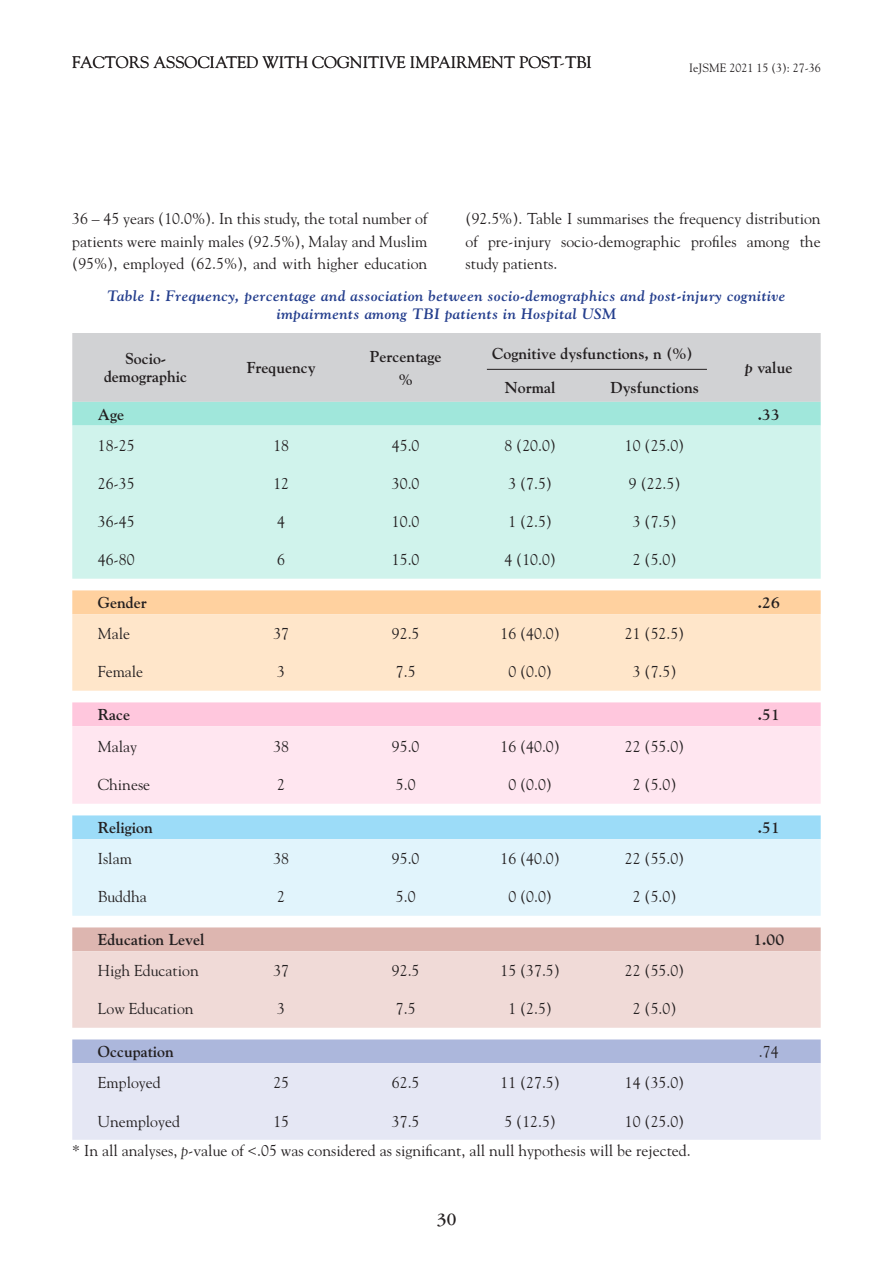
<style>
.page{position:relative;width:893px;height:1263px;background:#fff}
.page>*{position:absolute;margin:0;border:0;box-sizing:border-box;transform-origin:0 0}
.abs_keywords{font:18px "ITC Garamond Std";color:#231f20}
.code_Left{font:16.5px "Goudy Std";color:#231f20}
.abs_bold{font:15.75px "Goudy Std";color:#231f20}
.abs_text{font:15.75px/22.5px "Goudy Std";color:#231f20;text-align:justify}
.abs_bold-2{font:700 15.75px "Goudy Std";color:#231f20}
.table_text{font:italic 700 15px/18px "Goudy Std";letter-spacing:.03em;color:#253f8e;text-align:center}
.t1{font:12px "Goudy Std";color:#231f20}
.s1{font-style:italic}
</style>
<div class="page">
<div style="left:72px;top:333px;width:749px;height:69px;background:#d1d2d4"></div>
<div style="left:72px;top:402px;width:749px;height:24px;background:#a0e7db"></div>
<div style="left:72px;top:426px;width:749px;height:153px;background:#d0f3ec"></div>
<div style="left:72px;top:590px;width:749px;height:24px;background:#ffd19f"></div>
<div style="left:72px;top:614px;width:749px;height:77px;background:#ffe6ca"></div>
<div style="left:72px;top:702px;width:749px;height:24px;background:#ffc7dd"></div>
<div style="left:72px;top:726px;width:749px;height:78px;background:#ffe6f0"></div>
<div style="left:72px;top:815px;width:749px;height:24px;background:#9cdcf8"></div>
<div style="left:72px;top:839px;width:749px;height:77px;background:#e1f4fc"></div>
<div style="left:72px;top:927px;width:749px;height:24px;background:#ddb6b0"></div>
<div style="left:72px;top:951px;width:749px;height:77px;background:#f0dad7"></div>
<div style="left:72px;top:1039px;width:749px;height:24px;background:#acb7dc"></div>
<div style="left:72px;top:1063px;width:749px;height:77px;background:#e5e7f4"></div>
<hr style="left:487px;top:369px;width:220px;height:1px;background:#231f20">
<p class="code_Left" style="left:72px;top:52px;width:521px">FACTORS ASSOCIATED WITH COGNITIVE IMPAIRMENT POST TBI</p>
<p class="code_Left" style="left:560px;top:52px;width:7px">-</p>
<p class="t1" style="left:689px;top:61px;width:133px">IeJSME 2021 15 (3): 27-36</p>
<p class="abs_text" style="left:72px;top:207px;width:357px">36 – 45 years (10.0%). In this study, the total number of patients were mainly males (92.5%), Malay and Muslim (95%), employed (62.5%), and with higher education</p>
<p class="abs_text" style="left:466px;top:207px;width:357px">(92.5%). Table I summarises the frequency distribution of pre-injury socio-demographic profiles among the study patients.</p>
<p class="table_text" style="left:107px;top:287px;width:680px">Table I: Frequency, percentage and association between socio-demographics and post-injury cognitive impairments among TBI patients in Hospital USM</p>
<p class="abs_bold-2" style="left:125px;top:349px;width:43px">Socio-</p>
<p class="abs_bold-2" style="left:104px;top:367px;width:85px">demographic</p>
<p class="abs_bold-2" style="left:247px;top:358px;width:71px">Frequency</p>
<p class="abs_bold-2" style="left:370px;top:347px;width:73px">Percentage</p>
<p class="abs_bold-2" style="left:399px;top:370px;width:16px">%</p>
<p class="abs_bold-2" style="left:492px;top:344px;width:202px">Cognitive dysfunctions, n (%)</p>
<p class="abs_bold-2" style="left:505px;top:378px;width:52px">Normal</p>
<p class="abs_bold-2" style="left:610px;top:378px;width:90px">Dysfunctions</p>
<p class="abs_bold-2" style="left:745px;top:358px;width:49px"><span class="s1">p</span> value</p>
<p class="abs_bold-2" style="left:98px;top:405px;width:28px">Age</p>
<p class="abs_bold-2" style="left:758px;top:405px;width:23px">.33</p>
<p class="abs_bold" style="left:98px;top:435px;width:38px">18-25</p>
<p class="abs_bold" style="left:273px;top:435px;width:17px">18</p>
<p class="abs_bold" style="left:392px;top:435px;width:29px">45.0</p>
<p class="abs_bold" style="left:504px;top:435px;width:53px">8 (20.0)</p>
<p class="abs_bold" style="left:625px;top:435px;width:61px">10 (25.0)</p>
<p class="abs_bold" style="left:98px;top:474px;width:38px">26-35</p>
<p class="abs_bold" style="left:273px;top:474px;width:17px">12</p>
<p class="abs_bold" style="left:392px;top:474px;width:29px">30.0</p>
<p class="abs_bold" style="left:508px;top:474px;width:45px">3 (7.5)</p>
<p class="abs_bold" style="left:629px;top:474px;width:53px">9 (22.5)</p>
<p class="abs_bold" style="left:98px;top:512px;width:38px">36-45</p>
<p class="abs_bold" style="left:277px;top:512px;width:9px">4</p>
<p class="abs_bold" style="left:392px;top:512px;width:29px">10.0</p>
<p class="abs_bold" style="left:508px;top:512px;width:45px">1 (2.5)</p>
<p class="abs_bold" style="left:633px;top:512px;width:45px">3 (7.5)</p>
<p class="abs_bold" style="left:98px;top:550px;width:38px">46-80</p>
<p class="abs_bold" style="left:277px;top:550px;width:9px">6</p>
<p class="abs_bold" style="left:392px;top:550px;width:29px">15.0</p>
<p class="abs_bold" style="left:504px;top:550px;width:53px">4 (10.0)</p>
<p class="abs_bold" style="left:633px;top:550px;width:45px">2 (5.0)</p>
<p class="abs_bold-2" style="left:98px;top:593px;width:50px">Gender</p>
<p class="abs_bold-2" style="left:758px;top:593px;width:23px">.26</p>
<p class="abs_bold" style="left:98px;top:624px;width:34px">Male</p>
<p class="abs_bold" style="left:273px;top:624px;width:17px">37</p>
<p class="abs_bold" style="left:392px;top:624px;width:29px">92.5</p>
<p class="abs_bold" style="left:500px;top:624px;width:61px">16 (40.0)</p>
<p class="abs_bold" style="left:625px;top:624px;width:61px">21 (52.5)</p>
<p class="abs_bold" style="left:98px;top:662px;width:47px">Female</p>
<p class="abs_bold" style="left:277px;top:662px;width:9px">3</p>
<p class="abs_bold" style="left:396px;top:662px;width:21px">7.5</p>
<p class="abs_bold" style="left:508px;top:662px;width:45px">0 (0.0)</p>
<p class="abs_bold" style="left:633px;top:662px;width:45px">3 (7.5)</p>
<p class="abs_bold-2" style="left:98px;top:705px;width:34px">Race</p>
<p class="abs_bold-2" style="left:758px;top:705px;width:23px">.51</p>
<p class="abs_bold" style="left:98px;top:736px;width:41px">Malay</p>
<p class="abs_bold" style="left:273px;top:736px;width:17px">38</p>
<p class="abs_bold" style="left:392px;top:736px;width:29px">95.0</p>
<p class="abs_bold" style="left:500px;top:736px;width:61px">16 (40.0)</p>
<p class="abs_bold" style="left:625px;top:736px;width:61px">22 (55.0)</p>
<p class="abs_bold" style="left:98px;top:775px;width:54px">Chinese</p>
<p class="abs_bold" style="left:277px;top:775px;width:9px">2</p>
<p class="abs_bold" style="left:396px;top:775px;width:21px">5.0</p>
<p class="abs_bold" style="left:508px;top:775px;width:45px">0 (0.0)</p>
<p class="abs_bold" style="left:633px;top:775px;width:45px">2 (5.0)</p>
<p class="abs_bold-2" style="left:98px;top:818px;width:57px">Religion</p>
<p class="abs_bold-2" style="left:758px;top:818px;width:23px">.51</p>
<p class="abs_bold" style="left:98px;top:849px;width:36px">Islam</p>
<p class="abs_bold" style="left:273px;top:849px;width:17px">38</p>
<p class="abs_bold" style="left:392px;top:849px;width:29px">95.0</p>
<p class="abs_bold" style="left:500px;top:849px;width:61px">16 (40.0)</p>
<p class="abs_bold" style="left:625px;top:849px;width:61px">22 (55.0)</p>
<p class="abs_bold" style="left:98px;top:887px;width:50px">Buddha</p>
<p class="abs_bold" style="left:277px;top:887px;width:9px">2</p>
<p class="abs_bold" style="left:396px;top:887px;width:21px">5.0</p>
<p class="abs_bold" style="left:508px;top:887px;width:45px">0 (0.0)</p>
<p class="abs_bold" style="left:633px;top:887px;width:45px">2 (5.0)</p>
<p class="abs_bold-2" style="left:98px;top:930px;width:108px">Education Level</p>
<p class="abs_bold-2" style="left:753px;top:930px;width:32px">1.00</p>
<p class="abs_bold" style="left:98px;top:961px;width:103px">High Education</p>
<p class="abs_bold" style="left:273px;top:961px;width:17px">37</p>
<p class="abs_bold" style="left:392px;top:961px;width:29px">92.5</p>
<p class="abs_bold" style="left:500px;top:961px;width:61px">15 (37.5)</p>
<p class="abs_bold" style="left:625px;top:961px;width:61px">22 (55.0)</p>
<p class="abs_bold" style="left:98px;top:999px;width:97px">Low Education</p>
<p class="abs_bold" style="left:277px;top:999px;width:9px">3</p>
<p class="abs_bold" style="left:396px;top:999px;width:21px">7.5</p>
<p class="abs_bold" style="left:508px;top:999px;width:45px">1 (2.5)</p>
<p class="abs_bold" style="left:633px;top:999px;width:45px">2 (5.0)</p>
<p class="abs_bold-2" style="left:98px;top:1042px;width:78px">Occupation</p>
<p class="abs_bold" style="left:759px;top:1042px;width:21px">.74</p>
<p class="abs_bold" style="left:98px;top:1073px;width:64px">Employed</p>
<p class="abs_bold" style="left:273px;top:1073px;width:17px">25</p>
<p class="abs_bold" style="left:392px;top:1073px;width:29px">62.5</p>
<p class="abs_bold" style="left:500px;top:1073px;width:61px">11 (27.5)</p>
<p class="abs_bold" style="left:625px;top:1073px;width:61px">14 (35.0)</p>
<p class="abs_bold" style="left:98px;top:1111px;width:84px">Unemployed</p>
<p class="abs_bold" style="left:273px;top:1111px;width:17px">15</p>
<p class="abs_bold" style="left:392px;top:1111px;width:29px">37.5</p>
<p class="abs_bold" style="left:504px;top:1111px;width:53px">5 (12.5)</p>
<p class="abs_bold" style="left:625px;top:1111px;width:61px">10 (25.0)</p>
<p class="abs_bold" style="left:72px;top:1140px;width:620px">* In all analyses, <span class="s1">p</span>-value of &lt;.05 was considered as significant, all null hypothesis will be rejected.</p>
<p class="abs_keywords" style="left:437px;top:1209px;width:21px">30</p>
</div>
